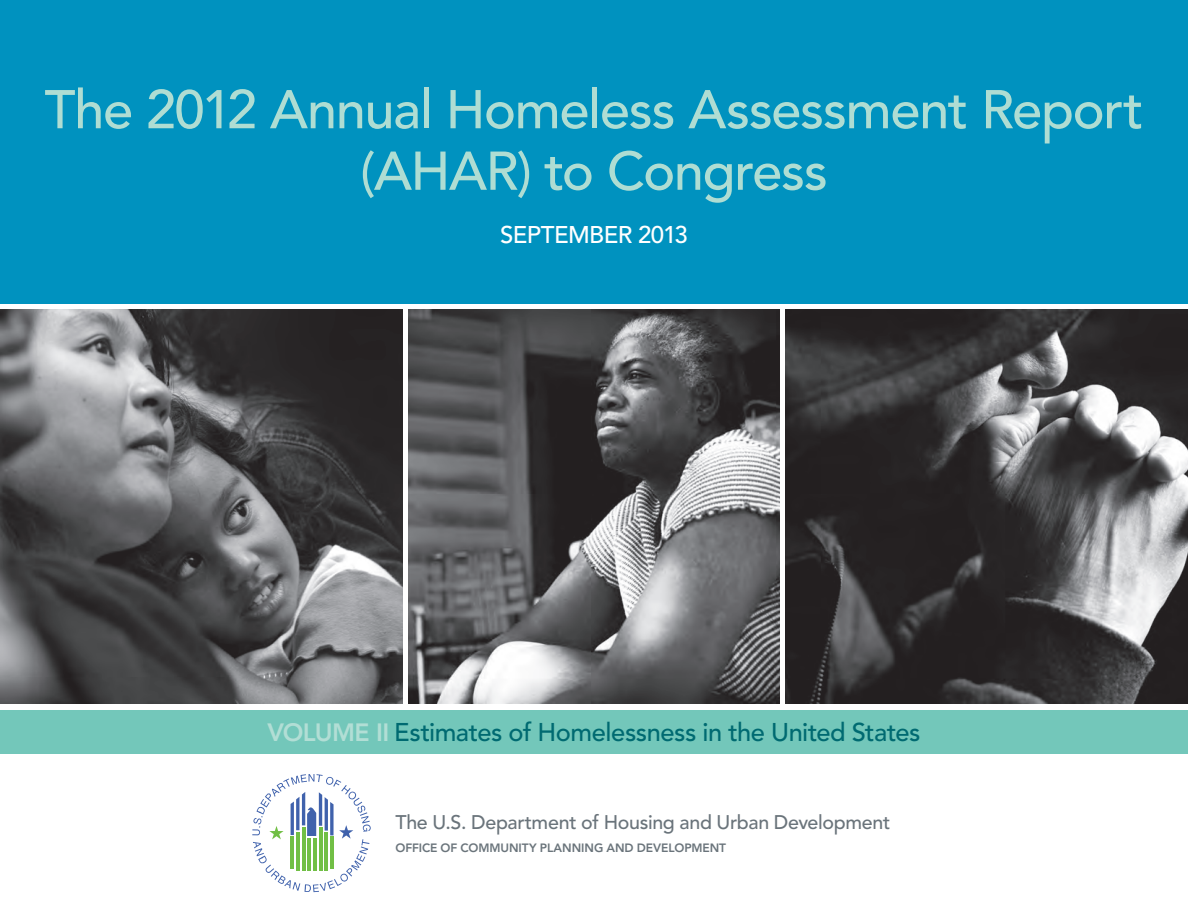
<style>
.page{position:relative;width:1188px;height:918px;background:#fff}
.page>*{position:absolute;margin:0;border:0;box-sizing:border-box;transform-origin:0 0}
.t1{font:500 54px/61.5px "Avenir LT Std";letter-spacing:-.025em;color:#afddd3;text-align:center}
.t2{font:500 25.5px "Avenir LT Std";letter-spacing:-.02em;color:#006a71}
.t3{font:500 24px "Avenir LT Std";letter-spacing:-.03em;color:#fff}
.t4{font:500 19.65px "Avenir LT Std";letter-spacing:-.015em;color:#6a747b}
.t5{font:800 12px "Avenir LT Std";letter-spacing:-.005em;color:#6a747b}
.s1{font-weight:800;font-size:24.9px;color:#b2ded5}
</style>
<div class="page">
<div style="left:0;top:710px;width:1188px;height:43px;background:#73c7ba"></div>
<div style="left:0;top:0;width:1188px;height:303px;background:#0092bf"></div>
<img style="left:0;top:310px;width:402px;height:394px">
<img style="left:408px;top:310px;width:372px;height:394px">
<img style="left:786px;top:310px;width:402px;height:394px">
<svg style="left:252px;top:774px;width:119px;height:118px"></svg>
<p class="t1" style="left:45px;top:80px;width:1101px">The 2012 Annual Homeless Assessment Report (AHAR) to Congress</p>
<p class="t3" style="left:500px;top:221px;width:189px">SEPTEMBER 2013</p>
<p class="t2" style="left:267px;top:717px;width:655px"><span class="s1">VOLUME II</span> Estimates of Homelessness in the United States</p>
<p class="t4" style="left:395px;top:811px;width:496px">The U.S. Department of Housing and Urban Development</p>
<p class="t5" style="left:395px;top:841px;width:332px">OFFICE OF COMMUNITY PLANNING AND DEVELOPMENT</p>
</div>
